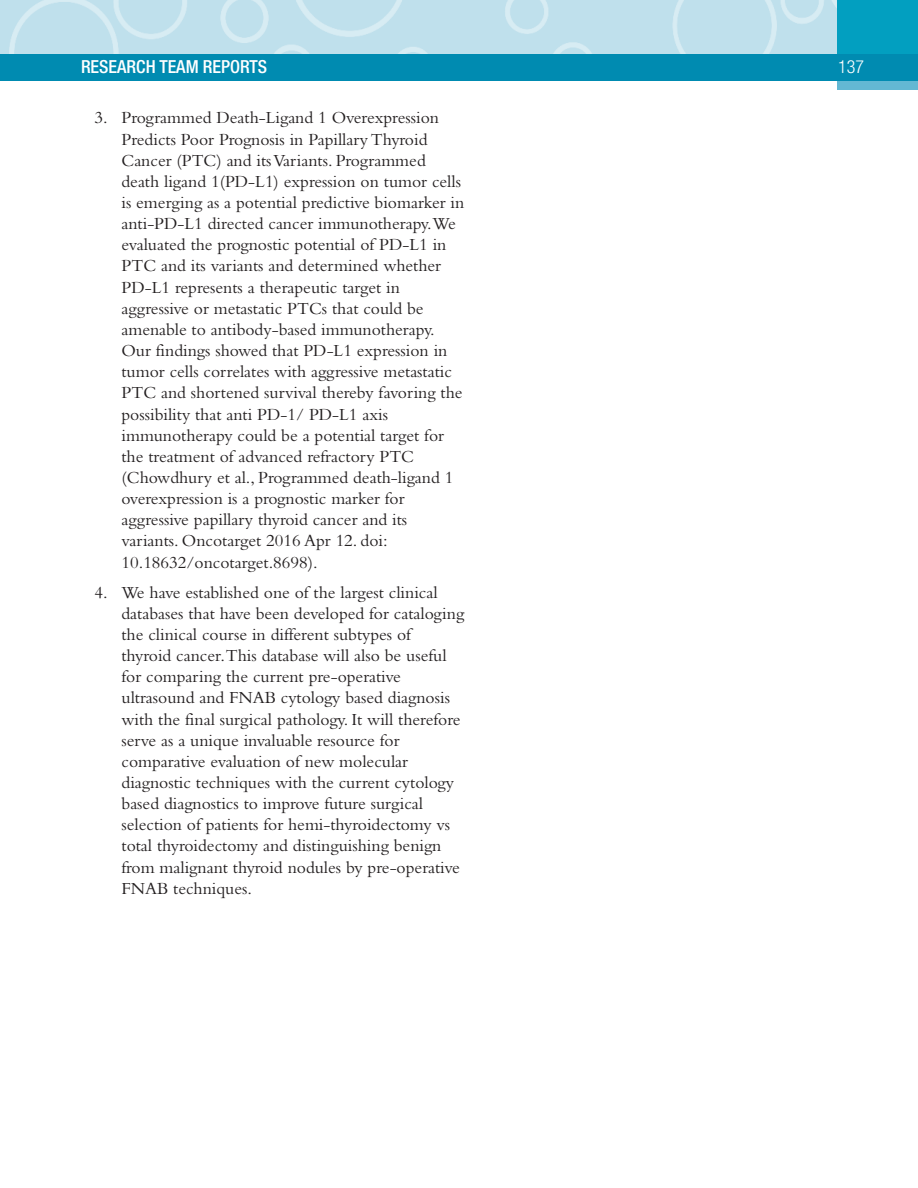
<style>
.page{position:relative;width:918px;height:1188px;background:#fff}
.page>*{position:absolute;margin:0;border:0;box-sizing:border-box;transform-origin:0 0}
.t1{font:500 condensed 18px "Helvetica Neue LT Std";color:#fff}
.t2{font:300 condensed 18px "Helvetica Neue LT Std";color:#fff}
.t3{font:17.7px/21.1px "Bembo";color:#231f20}
</style>
<div class="page">
<img style="left:0;top:0;width:837px;height:54px">
<div style="left:837px;top:0;width:81px;height:68px;background:#029fc0"></div>
<div style="left:837px;top:67px;width:81px;height:23px;background:#63b8d3"></div>
<div style="left:0;top:54px;width:918px;height:27px;background:#008bb1"></div>
<p class="t1" style="left:81px;top:60px;width:188px">RESEARCH TEAM REPORTS</p>
<p class="t2" style="left:838px;top:60px;width:27px">137</p>
<p class="t3" style="left:122px;top:109px;width:344px;text-indent:-27px">3. Programmed Death-Ligand 1 Overexpression Predicts Poor Prognosis in PapillaryThyroid Cancer (PTC) and itsVariants. Programmed death ligand 1(PD-L1) expression on tumor cells is emerging as a potential predictive biomarker in anti-PD-L1 directed cancer immunotherapy.We evaluated the prognostic potential of PD-L1 in PTC and its variants and determined whether PD-L1 represents a therapeutic target in aggressive or metastatic PTCs that could be amenable to antibody-based immunotherapy.<br>Our findings showed that PD-L1 expression in tumor cells correlates with aggressive metastatic PTC and shortened survival thereby favoring the possibility that anti PD-1/ PD-L1 axis immunotherapy could be a potential target for the treatment of advanced refractory PTC (Chowdhury et al., Programmed death-ligand 1 overexpression is a prognostic marker for aggressive papillary thyroid cancer and its variants. Oncotarget 2016 Apr 12. doi:<br>10.18632/oncotarget.8698).</p>
<p class="t3" style="left:122px;top:583px;width:344px;text-indent:-27px">4. We have established one of the largest clinical databases that have been developed for cataloging the clinical course in different subtypes of thyroid cancer.This database will also be useful for comparing the current pre-operative ultrasound and FNAB cytology based diagnosis with the final surgical pathology. It will therefore serve as a unique invaluable resource for comparative evaluation of new molecular diagnostic techniques with the current cytology based diagnostics to improve future surgical selection of patients for hemi-thyroidectomy vs total thyroidectomy and distinguishing benign from malignant thyroid nodules by pre-operative FNAB techniques.</p>
</div>
